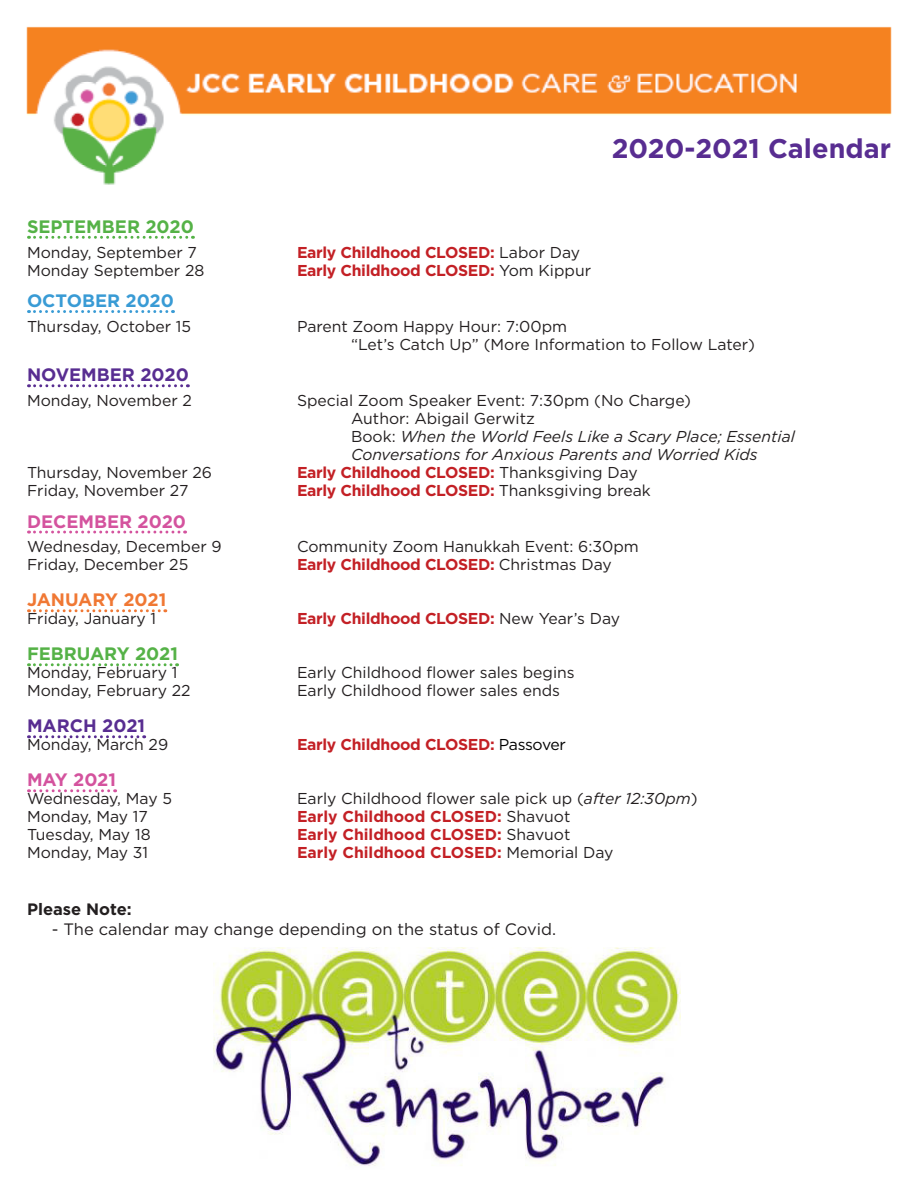
<style>
.page{position:relative;width:918px;height:1188px;background:#fff}
.page>*{position:absolute;margin:0;border:0;box-sizing:border-box;transform-origin:0 0}
.t1{font:700 27px "Gotham";color:#582d91}
.t2{font:700 18px "Gotham";color:#55b247}
.t3{font:700 18px "Gotham";color:#582d91}
.t4{font:700 18px "Gotham";color:#d4539e}
.t5{font:700 18px "Gotham";color:#399bd5}
.t6{font:700 18px "Gotham";color:#f07834}
.t7{font:16.5px "Gotham";color:#231f20}
.t8{font:700 16.5px "Gotham";color:#231f20}
.t9{font:15.75px/18px "Gotham";color:#231f20}
.t10{font:700 15.75px "Gotham";letter-spacing:-.02em;color:#c32025}
.t11{font:italic 15.75px/18px "Gotham";color:#231f20}
.t12{font:700 15.75px "Gotham";color:#c32025}
.s1{font-weight:400;color:#231f20}
.s2{font-style:normal}
.s3{font-weight:400;color:#000}
.s4{font-style:italic}
</style>
<div class="page">
<svg style="left:29px;top:236px;width:164px;height:3px"></svg>
<svg style="left:29px;top:310px;width:145px;height:3px"></svg>
<svg style="left:29px;top:384px;width:159px;height:3px"></svg>
<svg style="left:29px;top:531px;width:157px;height:3px"></svg>
<svg style="left:29px;top:609px;width:137px;height:3px"></svg>
<svg style="left:29px;top:663px;width:149px;height:3px"></svg>
<svg style="left:29px;top:735px;width:116px;height:3px"></svg>
<svg style="left:29px;top:789px;width:87px;height:3px"></svg>
<img style="left:26px;top:26px;width:866px;height:159px">
<img style="left:213px;top:947px;width:468px;height:219px">
<h1 class="t1" style="left:612px;top:136px;width:281px">2020-2021 Calendar</h1>
<p class="t2" style="left:27px;top:218px;width:168px">SEPTEMBER 2020</p>
<p class="t9" style="left:27px;top:244px;width:171px">Monday, September 7</p>
<p class="t10" style="left:297px;top:245px;width:285px">Early Childhood CLOSED: <span class="s1">Labor Day</span></p>
<p class="t9" style="left:27px;top:262px;width:179px">Monday September 28</p>
<p class="t10" style="left:297px;top:263px;width:296px">Early Childhood CLOSED: <span class="s1">Yom Kippur</span></p>
<p class="t5" style="left:27px;top:293px;width:149px">OCTOBER 2020</p>
<p class="t9" style="left:27px;top:318px;width:166px">Thursday, October 15</p>
<p class="t9" style="left:351px;top:318px;width:406px;text-indent:-54px">Parent Zoom Happy Hour: 7:00pm<br>“Let’s Catch Up” (More Information to Follow Later)</p>
<p class="t3" style="left:27px;top:367px;width:163px">NOVEMBER 2020</p>
<p class="t9" style="left:27px;top:392px;width:166px">Monday, November 2</p>
<p class="t11" style="left:351px;top:392px;width:445px;text-indent:-54px"><span class="s2">Special Zoom Speaker Event: 7:30pm (No Charge)<br>Author: Abigail Gerwitz<br>Book:</span> When the World Feels Like a Scary Place; Essential Conversations for Anxious Parents and Worried Kids</p>
<p class="t9" style="left:27px;top:464px;width:187px">Thursday, November 26</p>
<p class="t10" style="left:297px;top:465px;width:342px">Early Childhood CLOSED: <span class="s1">Thanksgiving Day</span></p>
<p class="t9" style="left:27px;top:482px;width:163px">Friday, November 27</p>
<p class="t10" style="left:297px;top:483px;width:355px">Early Childhood CLOSED: <span class="s1">Thanksgiving break</span></p>
<p class="t4" style="left:27px;top:513px;width:161px">DECEMBER 2020</p>
<p class="t9" style="left:27px;top:539px;width:196px">Wednesday, December 9</p>
<p class="t9" style="left:297px;top:539px;width:343px">Community Zoom Hanukkah Event: 6:30pm</p>
<p class="t9" style="left:27px;top:557px;width:163px">Friday, December 25</p>
<p class="t10" style="left:297px;top:558px;width:316px">Early Childhood CLOSED: <span class="s1">Christmas Day</span></p>
<p class="t6" style="left:27px;top:592px;width:141px">JANUARY 2021</p>
<p class="t9" style="left:27px;top:611px;width:131px">Friday, January 1</p>
<p class="t10" style="left:297px;top:612px;width:325px">Early Childhood CLOSED: <span class="s1">New Year’s Day</span></p>
<p class="t2" style="left:27px;top:646px;width:153px">FEBRUARY 2021</p>
<p class="t9" style="left:27px;top:665px;width:152px">Monday, February 1</p>
<p class="t9" style="left:297px;top:665px;width:279px">Early Childhood flower sales begins</p>
<p class="t9" style="left:27px;top:683px;width:165px">Monday, February 22</p>
<p class="t9" style="left:297px;top:683px;width:265px">Early Childhood flower sales ends</p>
<p class="t3" style="left:27px;top:718px;width:120px">MARCH 2021</p>
<p class="t9" style="left:27px;top:737px;width:143px">Monday, March 29</p>
<p class="t10" style="left:297px;top:738px;width:270px">Early Childhood CLOSED: <span class="s3">Passover</span></p>
<p class="t4" style="left:27px;top:772px;width:91px">MAY 2021</p>
<p class="t9" style="left:27px;top:791px;width:147px">Wednesday, May 5</p>
<p class="t9" style="left:297px;top:791px;width:402px">Early Childhood flower sale pick up (<span class="s4">after 12:30pm</span>)</p>
<p class="t9" style="left:27px;top:809px;width:122px">Monday, May 17</p>
<p class="t12" style="left:297px;top:810px;width:275px">Early Childhood CLOSED: <span class="s1">Shavuot</span></p>
<p class="t9" style="left:27px;top:827px;width:125px">Tuesday, May 18</p>
<p class="t12" style="left:297px;top:828px;width:275px">Early Childhood CLOSED: <span class="s1">Shavuot</span></p>
<p class="t9" style="left:27px;top:845px;width:123px">Monday, May 31</p>
<p class="t12" style="left:297px;top:846px;width:318px">Early Childhood CLOSED: <span class="s1">Memorial Day</span></p>
<p class="t8" style="left:27px;top:902px;width:106px">Please Note:</p>
<p class="t7" style="left:52px;top:922px;width:506px">- The calendar may change depending on the status of Covid.</p>
</div>
